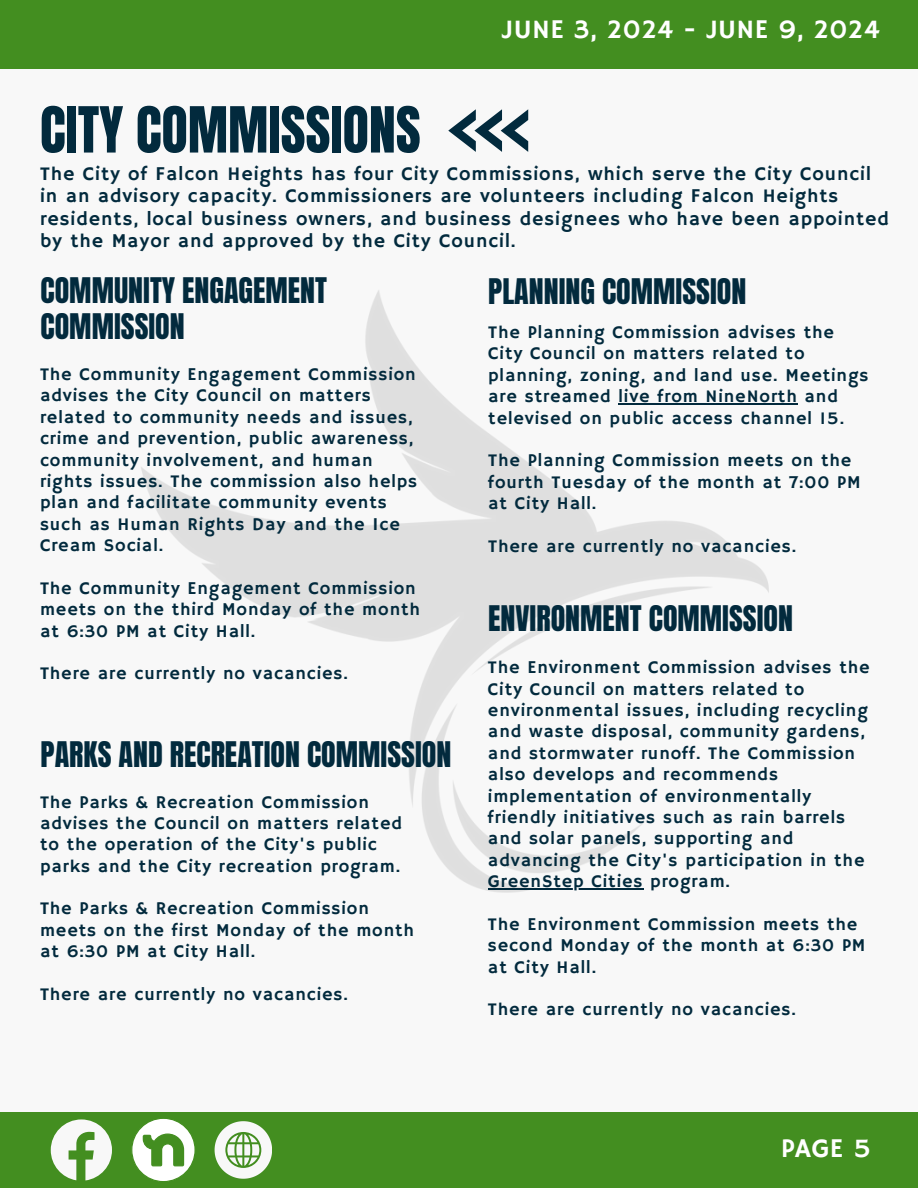
<style>
.page{position:relative;width:918px;height:1188px;background:#f8f8f8}
.page>*{position:absolute;margin:0;border:0;box-sizing:border-box;transform-origin:0 0}
.t1{font:54px "Anton";color:#022a3d}
.t2{font:30px/36px "Anton";color:#022a3d}
.t3{font:27px "Hammersmith One";letter-spacing:.015em;color:#fff}
.t4{font:19.5px/22.5px "Hammersmith One";letter-spacing:.05em;color:#022a3d}
.t5{font:18px/21.3px "Hammersmith One";letter-spacing:.05em;color:#022a3d}
</style>
<div class="page">
<div style="left:0;top:0;width:918px;height:68px;background:#438e20"></div>
<svg style="left:448px;top:109px;width:80px;height:43px"></svg>
<img style="left:141px;top:290px;width:642px;height:603px">
<hr style="left:619px;top:403px;width:179px;height:1px;background:#022a3d">
<hr style="left:488px;top:888px;width:155px;height:1px;background:#022a3d">
<div style="left:0;top:1112px;width:918px;height:76px;background:#438e20"></div>
<svg style="left:51px;top:1119px;width:61px;height:61px"></svg>
<svg style="left:215px;top:1121px;width:57px;height:58px"></svg>
<svg style="left:131px;top:1118px;width:64px;height:64px"></svg>
<h3 class="t1" style="left:40px;top:91px;width:382px">CITY COMMISSIONS</h3>
<p class="t3" style="left:502px;top:14px;width:379px">JUNE 3, 2024 - JUNE 9, 2024</p>
<p class="t4" style="left:40px;top:163px;width:850px">The City of Falcon Heights has four City Commissions, which serve the City Council in an advisory capacity. Commissioners are volunteers including Falcon Heights residents, local business owners, and business designees who have been appointed by the Mayor and approved by the City Council.</p>
<h1 class="t2" style="left:41px;top:273px;width:288px">COMMUNITY ENGAGEMENT<br>COMMISSION</h1>
<p class="t2" style="left:488px;top:274px;width:260px">PLANNING COMMISSION</p>
<p class="t5" style="left:488px;top:322px;width:382px">The Planning Commission advises the City Council on matters related to planning, zoning, and land use. Meetings are streamed live from NineNorth and televised on public access channel 15.</p>
<p class="t5" style="left:488px;top:451px;width:374px">The Planning Commission meets on the fourth Tuesday of the month at 7:00 PM at City Hall.</p>
<p class="t5" style="left:488px;top:536px;width:310px">There are currently no vacancies.</p>
<h2 class="t5" style="left:40px;top:364px;width:379px">The Community Engagement Commission advises the City Council on matters related to community needs and issues, crime and prevention, public awareness, community involvement, and human rights issues. The commission also helps plan and facilitate community events such as Human Rights Day and the Ice Cream Social.</h2>
<h2 class="t5" style="left:40px;top:578px;width:381px">The Community Engagement Commission meets on the third Monday of the month at 6:30 PM at City Hall.</h2>
<p class="t5" style="left:40px;top:664px;width:310px">There are currently no vacancies.</p>
<p class="t2" style="left:488px;top:600px;width:306px">ENVIRONMENT COMMISSION</p>
<p class="t5" style="left:488px;top:658px;width:383px">The Environment Commission advises the City Council on matters related to environmental issues, including recycling and waste disposal, community gardens, and stormwater runoff. The Commission also develops and recommends implementation of environmentally friendly initiatives such as rain barrels and solar panels, supporting and advancing the City's participation in the</p>
<p class="t5" style="left:488px;top:871px;width:244px">GreenStep Cities program.</p>
<p class="t5" style="left:488px;top:914px;width:379px">The Environment Commission meets the second Monday of the month at 6:30 PM at City Hall.</p>
<p class="t5" style="left:488px;top:1000px;width:310px">There are currently no vacancies.</p>
<h2 class="t2" style="left:41px;top:737px;width:412px">PARKS AND RECREATION COMMISSION</h2>
<p class="t5" style="left:40px;top:792px;width:364px">The Parks &amp; Recreation Commission advises the Council on matters related to the operation of the City's public parks and the City recreation program.</p>
<p class="t5" style="left:40px;top:899px;width:375px">The Parks &amp; Recreation Commission meets on the first Monday of the month at 6:30 PM at City Hall.</p>
<p class="t5" style="left:40px;top:984px;width:310px">There are currently no vacancies.</p>
<h2 class="t3" style="left:781px;top:1132px;width:91px">PAGE 5</h2>
</div>
